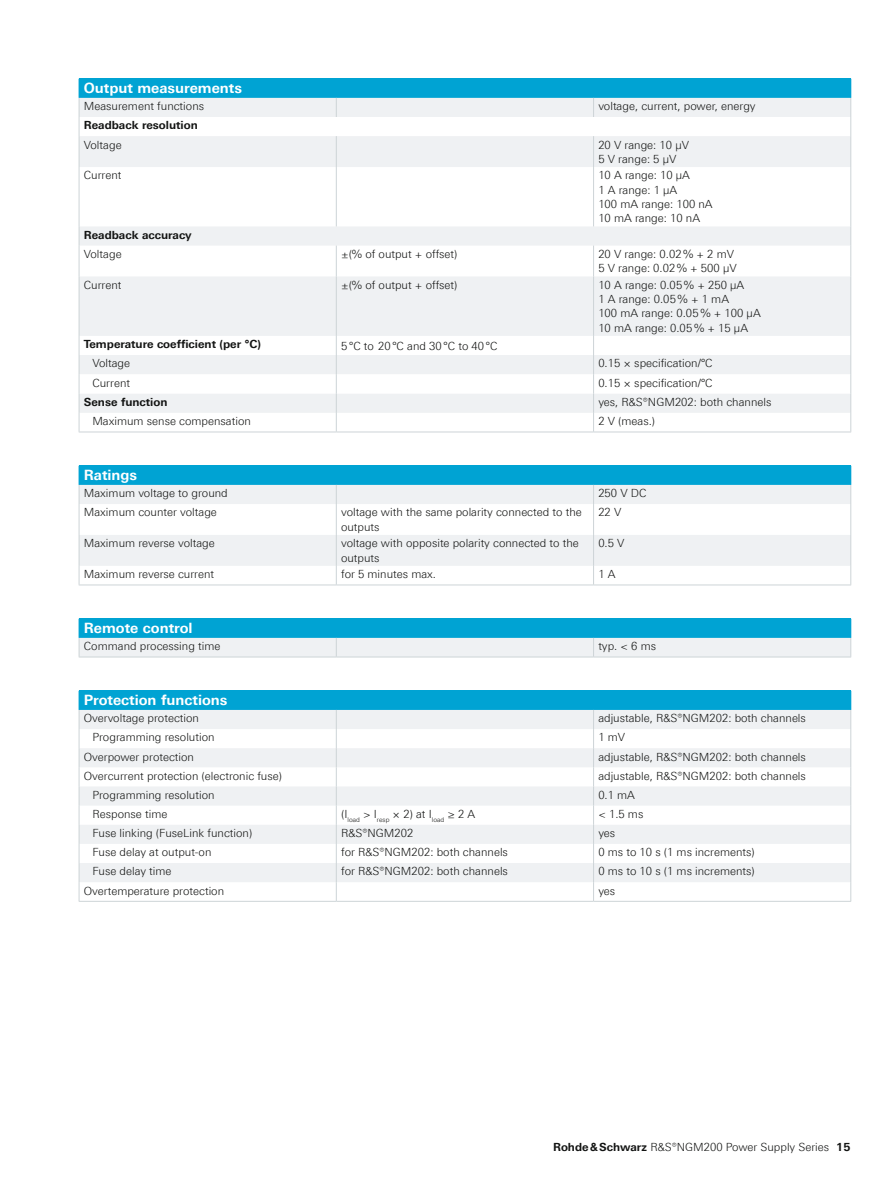
<style>
.page{position:relative;width:893px;height:1191px;background:#fff}
.page>*{position:absolute;margin:0;border:0;box-sizing:border-box;transform-origin:0 0}
.t1{font:700 14.25px "Linotype Univers 630";color:#fff}
.t2{font:300 11.25px/14.2px "Linotype Univers 330";color:#131413}
.t3{font:700 11.25px "Linotype Univers 630";color:#131413}
.s1{font-family:"Linotype Univers 630";font-weight:700}
</style>
<div class="page">
<div style="left:79px;top:79px;width:772px;height:19px;background:#00a3d3"></div>
<svg style="left:80px;top:98px;width:770px;height:315px;fill:#eff1f3"></svg>
<svg style="left:336px;top:98px;width:1px;height:19px"></svg>
<svg style="left:593px;top:98px;width:1px;height:19px"></svg>
<svg style="left:79px;top:97px;width:1px;height:39px"></svg>
<svg style="left:850px;top:97px;width:1px;height:39px"></svg>
<hr style="left:79px;top:136px;width:1px;height:31px;background:#cdd4d7">
<hr style="left:336px;top:136px;width:1px;height:31px;background:#cdd4d7">
<hr style="left:593px;top:136px;width:1px;height:31px;background:#cdd4d7">
<hr style="left:850px;top:136px;width:1px;height:31px;background:#cdd4d7">
<hr style="left:79px;top:167px;width:1px;height:59px;background:#cdd4d7">
<hr style="left:336px;top:167px;width:1px;height:59px;background:#cdd4d7">
<hr style="left:593px;top:167px;width:1px;height:59px;background:#cdd4d7">
<hr style="left:850px;top:167px;width:1px;height:59px;background:#cdd4d7">
<svg style="left:79px;top:226px;width:1px;height:20px"></svg>
<svg style="left:850px;top:226px;width:1px;height:20px"></svg>
<hr style="left:79px;top:246px;width:1px;height:30px;background:#cdd4d7">
<hr style="left:336px;top:246px;width:1px;height:30px;background:#cdd4d7">
<hr style="left:593px;top:246px;width:1px;height:30px;background:#cdd4d7">
<hr style="left:850px;top:246px;width:1px;height:30px;background:#cdd4d7">
<hr style="left:79px;top:276px;width:1px;height:60px;background:#cdd4d7">
<hr style="left:336px;top:276px;width:1px;height:60px;background:#cdd4d7">
<hr style="left:593px;top:276px;width:1px;height:60px;background:#cdd4d7">
<hr style="left:850px;top:276px;width:1px;height:60px;background:#cdd4d7">
<svg style="left:79px;top:336px;width:1px;height:95px"></svg>
<svg style="left:336px;top:336px;width:1px;height:95px"></svg>
<svg style="left:593px;top:336px;width:1px;height:95px"></svg>
<svg style="left:850px;top:336px;width:1px;height:95px"></svg>
<hr style="left:79px;top:431px;width:257px;height:1px;background:#cdd4d7">
<hr style="left:336px;top:431px;width:258px;height:1px;background:#cdd4d7">
<hr style="left:594px;top:431px;width:257px;height:1px;background:#cdd4d7">
<div style="left:79px;top:466px;width:772px;height:19px;background:#00a3d3"></div>
<svg style="left:80px;top:485px;width:770px;height:81px;fill:#eff1f3"></svg>
<svg style="left:79px;top:484px;width:1px;height:20px"></svg>
<svg style="left:336px;top:485px;width:1px;height:19px"></svg>
<svg style="left:593px;top:485px;width:1px;height:19px"></svg>
<svg style="left:850px;top:484px;width:1px;height:20px"></svg>
<hr style="left:79px;top:504px;width:1px;height:31px;background:#cdd4d7">
<hr style="left:336px;top:504px;width:1px;height:31px;background:#cdd4d7">
<hr style="left:593px;top:504px;width:1px;height:31px;background:#cdd4d7">
<hr style="left:850px;top:504px;width:1px;height:31px;background:#cdd4d7">
<hr style="left:79px;top:535px;width:1px;height:31px;background:#cdd4d7">
<hr style="left:336px;top:535px;width:1px;height:31px;background:#cdd4d7">
<hr style="left:593px;top:535px;width:1px;height:31px;background:#cdd4d7">
<hr style="left:850px;top:535px;width:1px;height:31px;background:#cdd4d7">
<svg style="left:79px;top:566px;width:1px;height:18px"></svg>
<svg style="left:336px;top:566px;width:1px;height:18px"></svg>
<svg style="left:593px;top:566px;width:1px;height:18px"></svg>
<svg style="left:850px;top:566px;width:1px;height:18px"></svg>
<hr style="left:79px;top:584px;width:257px;height:1px;background:#cdd4d7">
<hr style="left:336px;top:584px;width:258px;height:1px;background:#cdd4d7">
<hr style="left:594px;top:584px;width:257px;height:1px;background:#cdd4d7">
<svg style="left:79px;top:619px;width:772px;height:37px"></svg>
<hr style="left:79px;top:656px;width:257px;height:1px;background:#cdd4d7">
<hr style="left:336px;top:656px;width:258px;height:1px;background:#cdd4d7">
<hr style="left:594px;top:656px;width:257px;height:1px;background:#cdd4d7">
<div style="left:79px;top:691px;width:772px;height:19px;background:#00a3d3"></div>
<svg style="left:80px;top:710px;width:770px;height:172px;fill:#eff1f3"></svg>
<svg style="left:79px;top:709px;width:1px;height:192px"></svg>
<svg style="left:336px;top:710px;width:1px;height:191px"></svg>
<svg style="left:593px;top:710px;width:1px;height:191px"></svg>
<svg style="left:850px;top:709px;width:1px;height:192px"></svg>
<hr style="left:79px;top:901px;width:257px;height:1px;background:#cdd4d7">
<hr style="left:336px;top:901px;width:258px;height:1px;background:#cdd4d7">
<hr style="left:594px;top:901px;width:257px;height:1px;background:#cdd4d7">
<p class="t1" style="left:84px;top:80px;width:160px">Output measurements</p>
<p class="t2" style="left:84px;top:99px;width:122px">Measurement functions</p>
<p class="t2" style="left:598px;top:99px;width:159px">voltage, current, power, energy</p>
<p class="t3" style="left:84px;top:119px;width:115px">Readback resolution</p>
<p class="t2" style="left:84px;top:137px;width:39px">Voltage</p>
<p class="t2" style="left:598px;top:137px;width:92px">20 V range: 10 μV<br>5 V range: 5 μV</p>
<p class="t2" style="left:84px;top:168px;width:39px">Current</p>
<p class="t2" style="left:598px;top:168px;width:116px">10 A range: 10 μA<br>1 A range: 1 μA<br>100 mA range: 100 nA<br>10 mA range: 10 nA</p>
<p class="t3" style="left:84px;top:228px;width:109px">Readback accuracy</p>
<p class="t2" style="left:84px;top:247px;width:39px">Voltage</p>
<p class="t2" style="left:341px;top:247px;width:118px">±(% of output + offset)</p>
<p class="t2" style="left:598px;top:247px;width:140px">20 V range: 0.02% + 2 mV<br>5 V range: 0.02% + 500 μV</p>
<p class="t2" style="left:84px;top:278px;width:39px">Current</p>
<p class="t2" style="left:341px;top:278px;width:118px">±(% of output + offset)</p>
<p class="t2" style="left:598px;top:278px;width:164px">10 A range: 0.05% + 250 μA<br>1 A range: 0.05% + 1 mA<br>100 mA range: 0.05% + 100 μA<br>10 mA range: 0.05% + 15 μA</p>
<p class="t3" style="left:84px;top:337px;width:179px">Temperature coefficient (per °C)</p>
<p class="t2" style="left:341px;top:339px;width:158px">5 °C to 20 °C and 30 °C to 40 °C</p>
<p class="t2" style="left:92px;top:356px;width:39px">Voltage</p>
<p class="t2" style="left:598px;top:356px;width:116px">0.15 × specification/°C</p>
<p class="t2" style="left:92px;top:375px;width:39px">Current</p>
<p class="t2" style="left:598px;top:375px;width:116px">0.15 × specification/°C</p>
<p class="t3" style="left:84px;top:395px;width:85px">Sense function</p>
<p class="t2" style="left:598px;top:395px;width:175px">yes, R&amp;S®NGM202: both channels</p>
<p class="t2" style="left:92px;top:414px;width:160px">Maximum sense compensation</p>
<p class="t2" style="left:598px;top:414px;width:58px">2 V (meas.)</p>
<p class="t1" style="left:84px;top:467px;width:55px">Ratings</p>
<p class="t2" style="left:84px;top:486px;width:145px">Maximum voltage to ground</p>
<p class="t2" style="left:598px;top:486px;width:50px">250 V DC</p>
<p class="t2" style="left:84px;top:505px;width:135px">Maximum counter voltage</p>
<p class="t2" style="left:341px;top:505px;width:242px">voltage with the same polarity connected to the outputs</p>
<p class="t2" style="left:598px;top:505px;width:25px">22 V</p>
<p class="t2" style="left:84px;top:536px;width:132px">Maximum reverse voltage</p>
<p class="t2" style="left:341px;top:536px;width:239px">voltage with opposite polarity connected to the outputs</p>
<p class="t2" style="left:598px;top:536px;width:28px">0.5 V</p>
<p class="t2" style="left:84px;top:567px;width:132px">Maximum reverse current</p>
<p class="t2" style="left:341px;top:567px;width:96px">for 5 minutes max.</p>
<p class="t2" style="left:598px;top:567px;width:19px">1 A</p>
<p class="t1" style="left:84px;top:619px;width:110px">Remote control</p>
<p class="t2" style="left:84px;top:639px;width:138px">Command processing time</p>
<p class="t2" style="left:598px;top:639px;width:59px">typ. &lt; 6 ms</p>
<p class="t1" style="left:84px;top:692px;width:145px">Protection functions</p>
<p class="t2" style="left:84px;top:711px;width:117px">Overvoltage protection</p>
<p class="t2" style="left:598px;top:711px;width:209px">adjustable, R&amp;S®NGM202: both channels</p>
<p class="t2" style="left:92px;top:730px;width:124px">Programming resolution</p>
<p class="t2" style="left:598px;top:730px;width:28px">1 mV</p>
<p class="t2" style="left:84px;top:749px;width:112px">Overpower protection</p>
<p class="t2" style="left:598px;top:749px;width:209px">adjustable, R&amp;S®NGM202: both channels</p>
<p class="t2" style="left:84px;top:768px;width:200px">Overcurrent protection (electronic fuse)</p>
<p class="t2" style="left:598px;top:768px;width:209px">adjustable, R&amp;S®NGM202: both channels</p>
<p class="t2" style="left:92px;top:787px;width:124px">Programming resolution</p>
<p class="t2" style="left:598px;top:787px;width:38px">0.1 mA</p>
<p class="t2" style="left:92px;top:807px;width:77px">Response time</p>
<p class="t2" style="left:341px;top:807px;width:136px">(I<sub>load</sub> &gt; I<sub>resp</sub> × 2) at I<sub>load</sub> ≥ 2 A</p>
<p class="t2" style="left:598px;top:807px;width:47px">&lt; 1.5 ms</p>
<p class="t2" style="left:92px;top:826px;width:161px">Fuse linking (FuseLink function)</p>
<p class="t2" style="left:341px;top:826px;width:74px">R&amp;S®NGM202</p>
<p class="t2" style="left:598px;top:826px;width:18px">yes</p>
<p class="t2" style="left:92px;top:845px;width:121px">Fuse delay at output-on</p>
<p class="t2" style="left:341px;top:845px;width:168px">for R&amp;S®NGM202: both channels</p>
<p class="t2" style="left:598px;top:845px;width:158px">0 ms to 10 s (1 ms increments)</p>
<p class="t2" style="left:92px;top:864px;width:81px">Fuse delay time</p>
<p class="t2" style="left:341px;top:864px;width:168px">for R&amp;S®NGM202: both channels</p>
<p class="t2" style="left:598px;top:864px;width:158px">0 ms to 10 s (1 ms increments)</p>
<p class="t2" style="left:84px;top:883px;width:142px">Overtemperature protection</p>
<p class="t2" style="left:598px;top:883px;width:18px">yes</p>
<p class="t2" style="left:553px;top:1139px;width:299px"><span class="s1">Rohde&amp;Schwarz</span> R&amp;S®NGM200 Power Supply Series <span class="s1">15</span></p>
</div>
